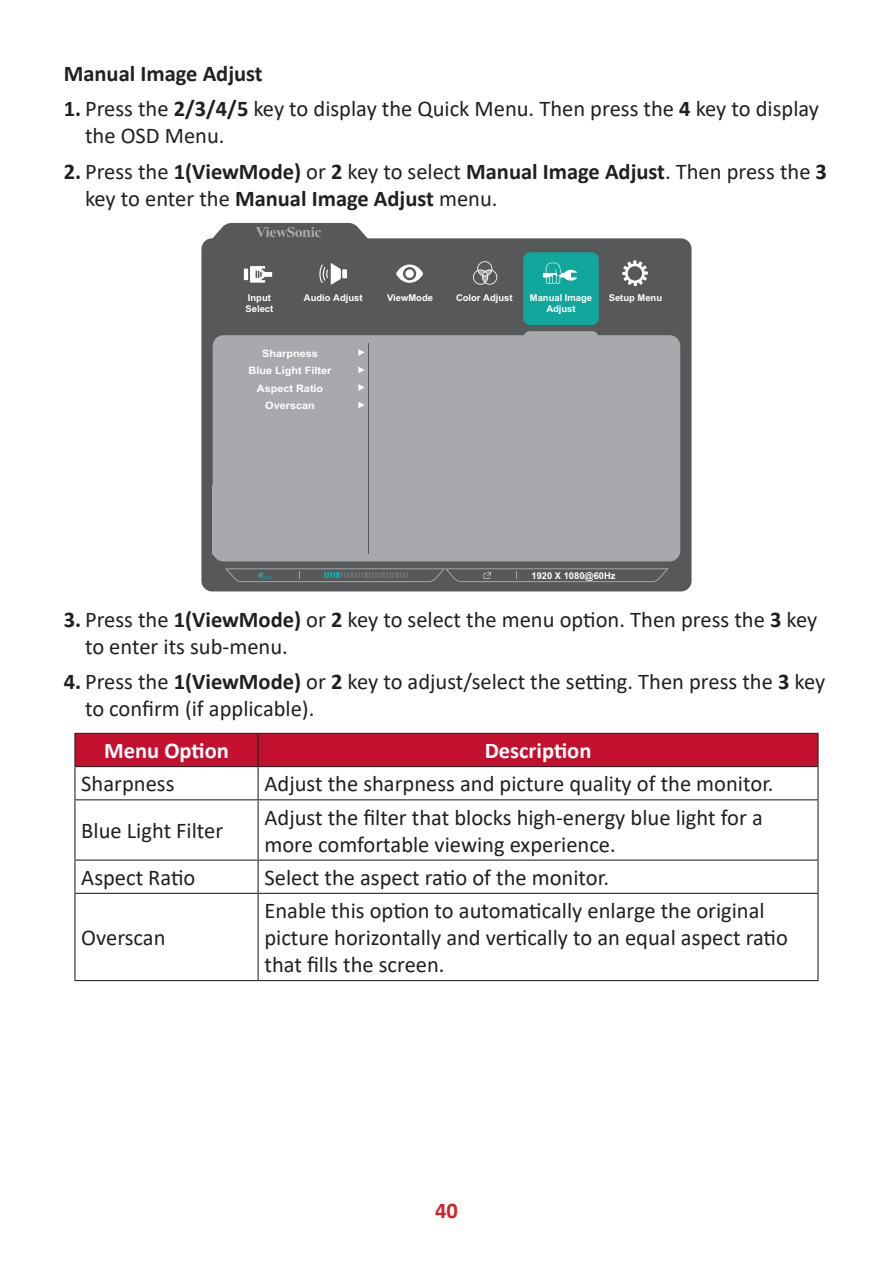
<style>
.page{position:relative;width:893px;height:1263px;background:#fff}
.page>*{position:absolute;margin:0;border:0;box-sizing:border-box;transform-origin:0 0}
.Body{font:22.5px/27px "Calibri";color:#231f20}
.Body-2{font:700 22.5px "Calibri";color:#fff}
.Body-3{font:700 22.5px "Calibri";color:#231f20}
.t1{font:700 22.5px "Calibri";color:#d1232a}
.t2{font:700 10.2px/17.5px "Arial";color:#fff;text-align:center;scale:1.06 1}
.t3{font:700 9.45px/11.2px "Arial";color:#fff}
.t4{font:700 9.3px "Arial";color:#fff}
.s1{font-weight:700}
</style>
<div class="page">
<div style="left:201px;top:238px;width:491px;height:353px;background:#57585a;border-radius:11px"></div>
<svg style="left:524px;top:331px;width:74px;height:4px"></svg>
<div style="left:213px;top:335px;width:467px;height:226px;background:#a8a9ad;border-radius:11px"></div>
<div style="left:523px;top:252px;width:76px;height:73px;background:#12a79d;border-radius:7px"></div>
<svg style="left:358px;top:367px;width:7px;height:6px"></svg>
<svg style="left:358px;top:349px;width:7px;height:7px"></svg>
<div style="left:213px;top:537px;width:155px;height:18px;background:#a8a9ad"></div>
<svg style="left:358px;top:402px;width:7px;height:6px"></svg>
<svg style="left:358px;top:384px;width:7px;height:7px"></svg>
<hr style="left:368px;top:343px;width:1px;height:211px;background:#57585a">
<svg style="left:225px;top:568px;width:444px;height:14px"></svg>
<svg style="left:208px;top:223px;width:165px;height:16px"></svg>
<svg style="left:622px;top:260px;width:26px;height:26px"></svg>
<svg style="left:473px;top:261px;width:24px;height:24px"></svg>
<svg style="left:396px;top:264px;width:27px;height:19px"></svg>
<div style="left:405px;top:269px;width:9px;height:9px;background:#fff;border-radius:50%"></div>
<svg style="left:543px;top:263px;width:34px;height:21px"></svg>
<hr style="left:244px;top:269px;width:4px;height:11px;background:#fff">
<svg style="left:250px;top:266px;width:22px;height:17px"></svg>
<div style="left:342px;top:269px;width:5px;height:9px;background:#fff"></div>
<svg style="left:319px;top:263px;width:22px;height:22px"></svg>
<div style="left:75px;top:734px;width:742px;height:32px;background:#c3102f"></div>
<hr style="left:74px;top:733px;width:184px;height:1px;background:#231f20">
<hr style="left:74px;top:734px;width:1px;height:32px;background:#231f20">
<hr style="left:258px;top:733px;width:561px;height:1px;background:#231f20">
<hr style="left:258px;top:734px;width:1px;height:32px;background:#231f20">
<hr style="left:817px;top:734px;width:2px;height:32px;background:#231f20">
<hr style="left:74px;top:766px;width:184px;height:1px;background:#231f20">
<hr style="left:74px;top:767px;width:1px;height:32px;background:#231f20">
<hr style="left:258px;top:766px;width:561px;height:1px;background:#231f20">
<hr style="left:258px;top:767px;width:1px;height:32px;background:#231f20">
<hr style="left:817px;top:767px;width:2px;height:32px;background:#231f20">
<hr style="left:74px;top:799px;width:184px;height:1px;background:#231f20">
<hr style="left:74px;top:800px;width:1px;height:59px;background:#231f20">
<hr style="left:258px;top:799px;width:561px;height:1px;background:#231f20">
<hr style="left:258px;top:800px;width:1px;height:59px;background:#231f20">
<hr style="left:817px;top:800px;width:2px;height:59px;background:#231f20">
<hr style="left:74px;top:859px;width:184px;height:2px;background:#231f20">
<hr style="left:74px;top:861px;width:1px;height:32px;background:#231f20">
<hr style="left:258px;top:859px;width:561px;height:2px;background:#231f20">
<hr style="left:258px;top:861px;width:1px;height:32px;background:#231f20">
<hr style="left:817px;top:861px;width:2px;height:32px;background:#231f20">
<hr style="left:74px;top:893px;width:184px;height:1px;background:#231f20">
<hr style="left:74px;top:894px;width:1px;height:86px;background:#231f20">
<hr style="left:258px;top:893px;width:561px;height:1px;background:#231f20">
<hr style="left:258px;top:894px;width:1px;height:86px;background:#231f20">
<hr style="left:817px;top:894px;width:2px;height:86px;background:#231f20">
<hr style="left:74px;top:980px;width:184px;height:1px;background:#231f20">
<hr style="left:258px;top:980px;width:561px;height:1px;background:#231f20">
<p class="Body-3" style="left:64px;top:57px;width:200px">Manual Image Adjust</p>
<p class="Body" style="left:85px;top:95px;width:736px;text-indent:-21px"><span class="s1">1.</span> Press the <span class="s1">2/3/4/5</span> key to display the Quick Menu. Then press the <span class="s1">4</span> key to display the OSD Menu.</p>
<p class="Body" style="left:85px;top:157px;width:743px;text-indent:-21px"><span class="s1">2.</span> Press the <span class="s1">1(ViewMode)</span> or <span class="s1">2</span> key to select <span class="s1">Manual Image Adjust</span>. Then press the <span class="s1">3 </span>key to enter the <span class="s1">Manual Image Adjust</span> menu.</p>
<p class="t3" style="left:245px;top:292px;width:29px">Input<br>Select</p>
<p class="t3" style="left:304px;top:292px;width:60px">Audio Adjust</p>
<p class="t2" style="left:249px;top:344px;width:80px">Sharpness<br>Blue Light Filter<br>Aspect Ratio<br>Overscan</p>
<p class="t3" style="left:387px;top:292px;width:47px">ViewMode</p>
<p class="t3" style="left:456px;top:292px;width:58px">Color Adjust</p>
<p class="t3" style="left:530px;top:292px;width:64px">Manual Image</p>
<p class="t3" style="left:609px;top:292px;width:55px">Setup Menu</p>
<p class="t3" style="left:546px;top:303px;width:31px">Adjust</p>
<p class="t4" style="left:531px;top:569px;width:86px">1920 X 1080@60Hz</p>
<p class="Body" style="left:85px;top:605px;width:734px;text-indent:-21px"><span class="s1">3.</span> Press the <span class="s1">1(ViewMode)</span> or <span class="s1">2</span> key to select the menu option. Then press the <span class="s1">3</span> key to enter its sub-menu.</p>
<p class="Body" style="left:85px;top:668px;width:742px;text-indent:-21px"><span class="s1">4.</span> Press the <span class="s1">1(ViewMode)</span> or <span class="s1">2</span> key to adjust/select the setting. Then press the <span class="s1">3</span> key to confirm (if applicable).</p>
<p class="Body-2" style="left:104px;top:735px;width:126px">Menu Option</p>
<p class="Body-2" style="left:485px;top:735px;width:108px">Description</p>
<p class="Body" style="left:81px;top:770px;width:95px">Sharpness</p>
<p class="Body" style="left:264px;top:770px;width:511px">Adjust the sharpness and picture quality of the monitor.</p>
<p class="Body" style="left:81px;top:816px;width:143px">Blue Light Filter</p>
<p class="Body" style="left:264px;top:803px;width:500px">Adjust the filter that blocks high-energy blue light for a more comfortable viewing experience.</p>
<p class="Body" style="left:81px;top:863px;width:116px">Aspect Ratio</p>
<p class="Body" style="left:264px;top:863px;width:346px">Select the aspect ratio of the monitor.</p>
<p class="Body" style="left:81px;top:923px;width:86px">Overscan</p>
<p class="Body" style="left:264px;top:896px;width:525px">Enable this option to automatically enlarge the original picture horizontally and vertically to an equal aspect ratio that fills the screen.</p>
<p class="t1" style="left:435px;top:1194px;width:24px">40</p>
</div>
